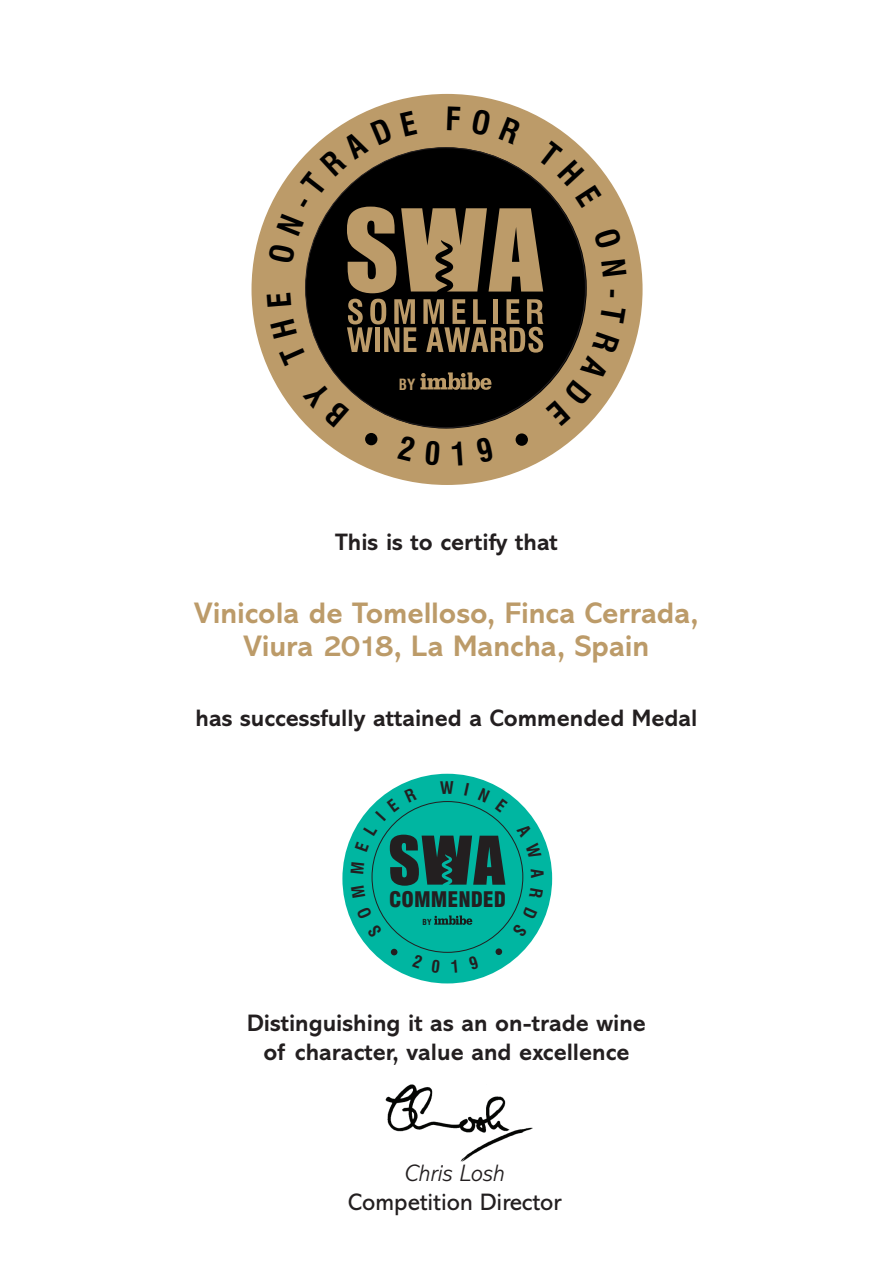
<style>
.page{position:relative;width:893px;height:1263px;background:#fff}
.page>*{position:absolute;margin:0;border:0;box-sizing:border-box;transform-origin:0 0}
.t1{font:700 30px/33px "Abadi MT Pro";letter-spacing:-.005em;color:#bc9b69;text-align:center}
.t2{font:700 24px/28.8px "Abadi MT Pro";color:#231f20;text-align:center}
.t3{font:24px "Abadi MT Pro";color:#231f20}
.t4{font:italic 300 24px "Abadi MT Pro";color:#231f20}
.t5{font:900 condensed 21px "Swiss 721 BT";color:#231f20}
.t6{font:700 condensed 15.15px "Swiss 721 BT";color:#bc9b69}
.t7{font:700 condensed 8.1px "Swiss 721 BT";color:#1b1b19}
</style>
<div class="page">
<img style="left:385px;top:1084px;width:148px;height:78px">
<div style="left:251px;top:94px;width:392px;height:391px;background:#bc9b69;border-radius:50%"></div>
<div style="left:365px;top:433px;width:12px;height:12px;background:#000;border-radius:50%"></div>
<div style="left:516px;top:433px;width:12px;height:13px;background:#000;border-radius:50%"></div>
<div style="left:342px;top:774px;width:210px;height:209px;background:#00b6a1;border-radius:50%"></div>
<svg style="left:391px;top:949px;width:6px;height:6px"></svg>
<div style="left:496px;top:948px;width:6px;height:7px;background:#231f20;border-radius:50%"></div>
<svg style="left:434px;top:915px;width:38px;height:10px"></svg>
<svg style="left:267px;top:107px;width:360px;height:321px"></svg>
<svg style="left:357px;top:907px;width:25px;height:31px"></svg>
<svg style="left:351px;top:781px;width:157px;height:117px"></svg>
<svg style="left:512px;top:907px;width:25px;height:31px"></svg>
<p class="t6" style="left:399px;top:375px;width:18px">BY</p>
<p class="t2" style="left:335px;top:528px;width:224px">This is to certify that</p>
<p class="t1" style="left:194px;top:597px;width:506px">Vinicola de Tomelloso, Finca Cerrada,<br>Viura 2018, La Mancha, Spain</p>
<p class="t2" style="left:196px;top:703px;width:503px">has successfully attained a Commended Medal</p>
<p class="t5" style="left:389px;top:886px;width:118px">COMMENDED</p>
<p class="t7" style="left:423px;top:917px;width:10px">BY</p>
<p class="t2" style="left:247px;top:1008px;width:400px">Distinguishing it as an on-trade wine of character, value and excellence</p>
<p class="t4" style="left:405px;top:1160px;width:102px">Chris Losh</p>
<p class="t3" style="left:348px;top:1188px;width:215px">Competition Director</p>
</div>
